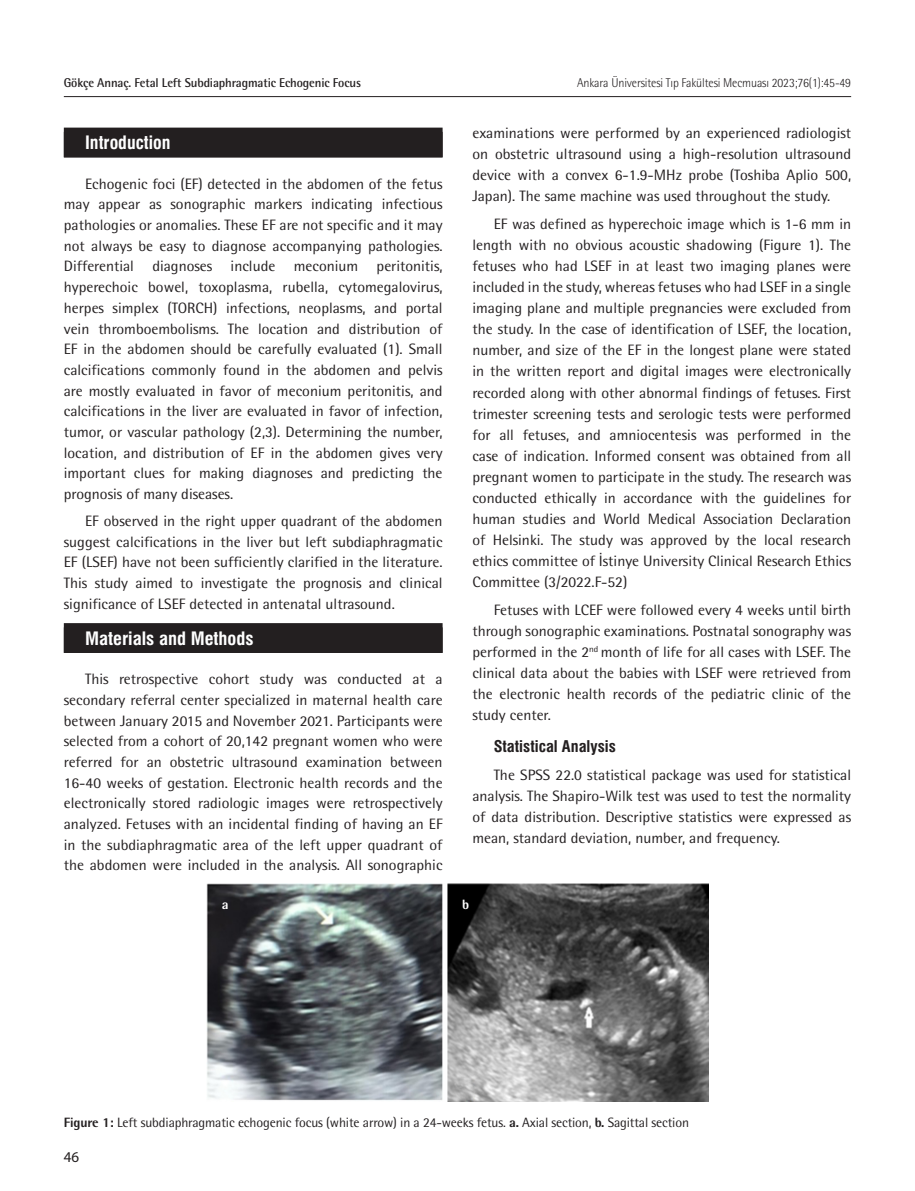
<style>
.page{position:relative;width:915px;height:1191px;background:#fff}
.page>*{position:absolute;margin:0;border:0;box-sizing:border-box;transform-origin:0 0}
.ANA_BASLIK{font:18px "Swiss Condensed Bold Tr";color:#fff}
.ARA_BASLIK{font:15.75px "Swiss Condensed Bold Tr";color:#231f20}
.YAZI{font:15px/20.7px "Rotis Semi Sans Std";color:#231f20;text-align:justify}
.t1{font:15px "Myriad Pro";color:#231f20}
.RESİM-ALTI{font:13.5px "Rotis Semi Sans Std";letter-spacing:-.01em;color:#231f20}
.RESİM-ALTI-2{font:800 13.5px "Rotis Semi Sans Std";color:#fff}
.t2{font:300 12.75px "Rotis Semi Sans Std";letter-spacing:-.01em;color:#231f20;scale:.95 1}
.t3{font:700 12.75px "Rotis Semi Sans Std";letter-spacing:-.01em;color:#231f20}
.s1{font-weight:800}
</style>
<div class="page">
<hr style="left:64px;top:96px;width:786px;height:1px;background:#231f20">
<div style="left:64px;top:128px;width:378px;height:29px;background:#231f20"></div>
<div style="left:64px;top:623px;width:378px;height:30px;background:#231f20"></div>
<img style="left:206px;top:883px;width:502px;height:218px">
<p class="t3" style="left:64px;top:75px;width:298px">Gökçe Annaç. Fetal Left Subdiaphragmatic Echogenic Focus</p>
<p class="t2" style="left:577px;top:75px;width:290px">Ankara Üniversitesi Tıp Fakültesi Mecmuası 2023;76(1):45-49</p>
<p class="ANA_BASLIK" style="left:85px;top:132px;width:87px">Introduction</p>
<p class="YAZI" style="left:64px;top:173px;width:380px;text-indent:21px">Echogenic foci (EF) detected in the abdomen of the fetus may appear as sonographic markers indicating infectious pathologies or anomalies. These EF are not specific and it may not always be easy to diagnose accompanying pathologies.<br>Differential diagnoses include meconium peritonitis, hyperechoic bowel, toxoplasma, rubella, cytomegalovirus, herpes simplex (TORCH) infections, neoplasms, and portal vein thromboembolisms. The location and distribution of EF in the abdomen should be carefully evaluated (1). Small calcifications commonly found in the abdomen and pelvis are mostly evaluated in favor of meconium peritonitis, and calcifications in the liver are evaluated in favor of infection, tumor, or vascular pathology (2,3). Determining the number, location, and distribution of EF in the abdomen gives very important clues for making diagnoses and predicting the prognosis of many diseases.</p>
<p class="YAZI" style="left:64px;top:510px;width:380px;text-indent:21px">EF observed in the right upper quadrant of the abdomen suggest calcifications in the liver but left subdiaphragmatic EF (LSEF) have not been sufficiently clarified in the literature.<br>This study aimed to investigate the prognosis and clinical significance of LSEF detected in antenatal ultrasound.</p>
<p class="ANA_BASLIK" style="left:85px;top:627px;width:170px">Materials and Methods</p>
<p class="YAZI" style="left:64px;top:668px;width:380px;text-indent:21px">This retrospective cohort study was conducted at a secondary referral center specialized in maternal health care between January 2015 and November 2021. Participants were selected from a cohort of 20,142 pregnant women who were referred for an obstetric ultrasound examination between 16-40 weeks of gestation. Electronic health records and the electronically stored radiologic images were retrospectively analyzed. Fetuses with an incidental finding of having an EF in the subdiaphragmatic area of the left upper quadrant of the abdomen were included in the analysis. All sonographic</p>
<p class="YAZI" style="left:472px;top:122px;width:380px;line-height:21.1px">examinations were performed by an experienced radiologist on obstetric ultrasound using a high-resolution ultrasound device with a convex 6-1.9-MHz probe (Toshiba Aplio 500, Japan). The same machine was used throughout the study.</p>
<p class="YAZI" style="left:472px;top:213px;width:380px;line-height:21.1px;text-indent:21px">EF was defined as hyperechoic image which is 1-6 mm in length with no obvious acoustic shadowing (Figure 1). The fetuses who had LSEF in at least two imaging planes were included in the study, whereas fetuses who had LSEF in a single imaging plane and multiple pregnancies were excluded from the study. In the case of identification of LSEF, the location, number, and size of the EF in the longest plane were stated in the written report and digital images were electronically recorded along with other abnormal findings of fetuses. First trimester screening tests and serologic tests were performed for all fetuses, and amniocentesis was performed in the case of indication. Informed consent was obtained from all pregnant women to participate in the study. The research was conducted ethically in accordance with the guidelines for human studies and World Medical Association Declaration of Helsinki. The study was approved by the local research ethics committee of İstinye University Clinical Research Ethics Committee (3/2022.F-52)</p>
<p class="YAZI" style="left:472px;top:599px;width:380px;line-height:21.1px;text-indent:21px">Fetuses with LCEF were followed every 4 weeks until birth through sonographic examinations. Postnatal sonography was performed in the 2<sup>nd</sup> month of life for all cases with LSEF. The clinical data about the babies with LSEF were retrieved from the electronic health records of the pediatric clinic of the study center.</p>
<p class="ARA_BASLIK" style="left:493px;top:737px;width:124px">Statistical Analysis</p>
<p class="YAZI" style="left:472px;top:764px;width:380px;line-height:21.1px;text-indent:21px">The SPSS 22.0 statistical package was used for statistical analysis. The Shapiro-Wilk test was used to test the normality of data distribution. Descriptive statistics were expressed as mean, standard deviation, number, and frequency.</p>
<p class="RESİM-ALTI-2" style="left:222px;top:896px;width:8px">a</p>
<p class="RESİM-ALTI-2" style="left:462px;top:896px;width:9px">b</p>
<p class="RESİM-ALTI" style="left:64px;top:1114px;width:626px"><span class="s1">Figure 1:</span> Left subdiaphragmatic echogenic focus (white arrow) in a 24-weeks fetus. <span class="s1">a.</span> Axial section, <span class="s1">b.</span> Sagittal section</p>
<p class="t1" style="left:64px;top:1147px;width:17px">46</p>
</div>
